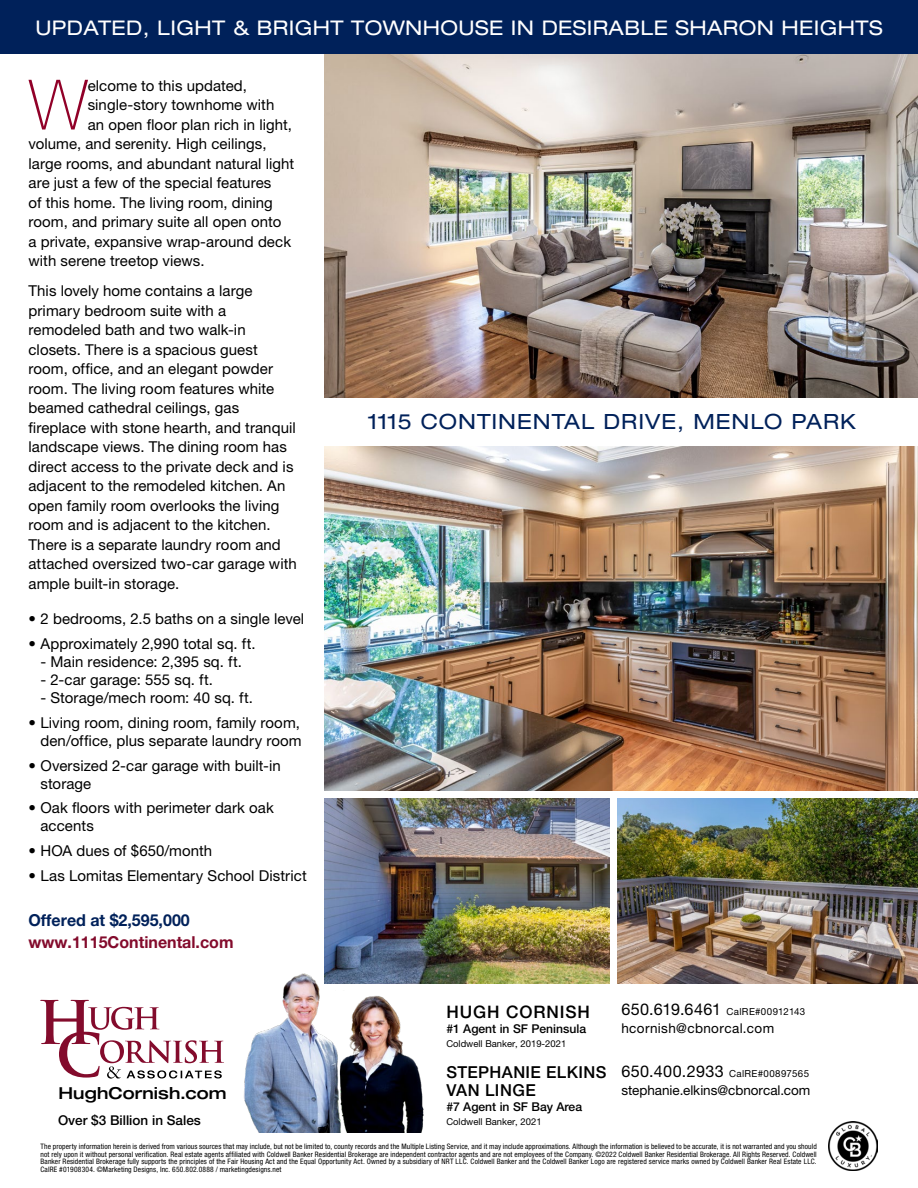
<style>
.page{position:relative;width:918px;height:1188px;background:#fff}
.page>*{position:absolute;margin:0;border:0;box-sizing:border-box;transform-origin:0 0}
.t1{font:100 69.6px "Helvetica Neue LT Pro";color:#910028;scale:.95 1}
.t2{font:expanded 21px "Helvetica Neue LT Pro";letter-spacing:.045em;color:#00215a}
.t3{font:expanded 20.25px "Helvetica Neue LT Pro";letter-spacing:.02em;color:#fff}
.t4{font:500 17.25px "Helvetica Neue LT Pro";letter-spacing:.05em;color:#000}
.t5{font:500 16.5px/18px "Helvetica Neue LT Pro";letter-spacing:.025em;color:#000}
.t6{font:700 16.5px "Helvetica Neue LT Pro";color:#830b2c}
.t7{font:700 16.5px "Helvetica Neue LT Pro";color:#00215a}
.t8{font:500 expanded 16.5px "Helvetica Neue LT Pro";letter-spacing:.005em;color:#000}
.t9{font:15px/19.5px "Helvetica Neue LT Pro";letter-spacing:.005em;color:#000}
.t10{font:13.5px "Helvetica Neue LT Pro";letter-spacing:.005em;color:#000}
.t11{font:13.5px "Helvetica Neue LT Pro";letter-spacing:.03em;color:#000}
.t12{font:500 13.5px "Helvetica Neue LT Pro";color:#000}
.t13{font:500 12.15px "Helvetica Neue LT Pro";color:#000}
.t14{font:9.75px "Helvetica Neue LT Pro";letter-spacing:.04em;color:#000}
.t15{font:9.45px "Helvetica Neue LT Pro";color:#000}
.t16{font:condensed 7.5px/7.5px "Helvetica Neue LT Pro";letter-spacing:.015em;color:#000;text-align:justify}
.s1{font-size:16.2px}
</style>
<div class="page">
<img style="left:324px;top:54px;width:594px;height:343px">
<img style="left:324px;top:447px;width:594px;height:344px">
<img style="left:618px;top:798px;width:300px;height:186px">
<img style="left:324px;top:798px;width:285px;height:186px">
<div style="left:0;top:0;width:918px;height:54px;background:#00215a"></div>
<svg style="left:40px;top:1000px;width:184px;height:79px"></svg>
<img style="left:244px;top:971px;width:184px;height:161px">
<img style="left:828px;top:1121px;width:50px;height:49px">
<h3 class="t3" style="left:35px;top:16px;width:849px">UPDATED, LIGHT &amp; BRIGHT TOWNHOUSE IN DESIRABLE SHARON HEIGHTS</h3>
<h1 class="t1" style="left:29px;top:65px;width:63px">W</h1>
<p class="t9" style="left:88px;top:75px;width:161px">elcome to this updated,</p>
<p class="t9" style="left:88px;top:95px;width:188px">single-story townhome with</p>
<p class="t9" style="left:88px;top:114px;width:206px">an open floor plan rich in light,</p>
<p class="t9" style="left:29px;top:134px;width:240px">volume, and serenity. High ceilings,</p>
<p class="t9" style="left:29px;top:153px;width:267px">large rooms, and abundant natural light</p>
<p class="t9" style="left:29px;top:173px;width:244px">are just a few of the special features</p>
<p class="t9" style="left:29px;top:192px;width:246px">of this home. The living room, dining</p>
<p class="t9" style="left:29px;top:212px;width:254px">room, and primary suite all open onto</p>
<p class="t9" style="left:29px;top:231px;width:264px">a private, expansive wrap-around deck</p>
<p class="t9" style="left:29px;top:251px;width:178px">with serene treetop views.</p>
<p class="t9" style="left:29px;top:281px;width:270px">This lovely home contains a large primary bedroom suite with a remodeled bath and two walk-in closets. There is a spacious guest room, office, and an elegant powder room. The living room features white beamed cathedral ceilings, gas fireplace with stone hearth, and tranquil landscape views. The dining room has direct access to the private deck and is adjacent to the remodeled kitchen. An open family room overlooks the living room and is adjacent to the kitchen.<br>There is a separate laundry room and attached oversized two-car garage with ample built-in storage.</p>
<p class="t9" style="left:28px;top:609px;width:277px">• 2 bedrooms, 2.5 baths on a single level</p>
<p class="t9" style="left:28px;top:634px;width:229px">• Approximately 2,990 total sq. ft.</p>
<p class="t9" style="left:40px;top:652px;width:203px">- Main residence: 2,395 sq. ft.</p>
<p class="t9" style="left:40px;top:670px;width:174px">- 2-car garage: 555 sq. ft.</p>
<p class="t9" style="left:40px;top:688px;width:214px">- Storage/mech room: 40 sq. ft.</p>
<p class="t9" style="left:28px;top:713px;width:275px;line-height:18px;text-align:right">• Living room, dining room, family room, den/office, plus separate laundry room</p>
<p class="t9" style="left:40px;top:756px;width:242px;line-height:18px;text-indent:-12px">• Oversized 2-car garage with built-in storage</p>
<p class="t9" style="left:40px;top:799px;width:235px;line-height:18px;text-indent:-12px">• Oak floors with perimeter dark oak accents</p>
<p class="t9" style="left:28px;top:841px;width:185px">• HOA dues of $650/month</p>
<p class="t9" style="left:28px;top:866px;width:280px">• Las Lomitas Elementary School District</p>
<p class="t7" style="left:28px;top:910px;width:163px">Offered at $2,595,000</p>
<p class="t6" style="left:28px;top:932px;width:207px">www.1115Continental.com</p>
<p class="t8" style="left:58px;top:1083px;width:170px">HughCornish.com</p>
<p class="t12" style="left:58px;top:1112px;width:144px">Over $3 Billion in Sales</p>
<h2 class="t2" style="left:369px;top:409px;width:489px">1115 CONTINENTAL DRIVE, MENLO PARK</h2>
<p class="t4" style="left:446px;top:1001px;width:145px">HUGH CORNISH</p>
<p class="t13" style="left:446px;top:1022px;width:141px">#1 Agent in SF Peninsula</p>
<p class="t15" style="left:446px;top:1038px;width:121px">Coldwell Banker, 2019-2021</p>
<p class="t5" style="left:446px;top:1063px;width:162px">STEPHANIE ELKINS<br>VAN LINGE</p>
<p class="t13" style="left:446px;top:1100px;width:137px">#7 Agent in SF Bay Area</p>
<p class="t15" style="left:446px;top:1116px;width:97px">Coldwell Banker, 2021</p>
<p class="t14" style="left:621px;top:1006px;width:186px"><span class="s1">650.619.6461</span> CalRE#00912143</p>
<p class="t11" style="left:621px;top:1020px;width:154px">hcornish@cbnorcal.com</p>
<p class="t14" style="left:621px;top:1068px;width:189px"><span class="s1">650.400.2933</span> CalRE#00897565</p>
<p class="t10" style="left:621px;top:1082px;width:191px">stephanie.elkins@cbnorcal.com</p>
<p class="t16" style="left:40px;top:1143px;width:778px">The property information herein is derived from various sources that may include, but not be limited to, county records and the Multiple Listing Service, and it may include approximations. Although the information is believed to be accurate, it is not warranted and you should not rely upon it without personal verification. Real estate agents affiliated with Coldwell Banker Residential Brokerage are independent contractor agents and are not employees of the Company. ©2022 Coldwell Banker Residential Brokerage. All Rights Reserved. Coldwell Banker Residential Brokerage fully supports the principles of the Fair Housing Act and the Equal Opportunity Act. Owned by a subsidiary of NRT LLC. Coldwell Banker and the Coldwell Banker Logo are registered service marks owned by Coldwell Banker Real Estate LLC.<br>CalRE #01908304. ©Marketing Designs, Inc. 650.802.0888 / marketingdesigns.net</p>
</div>
